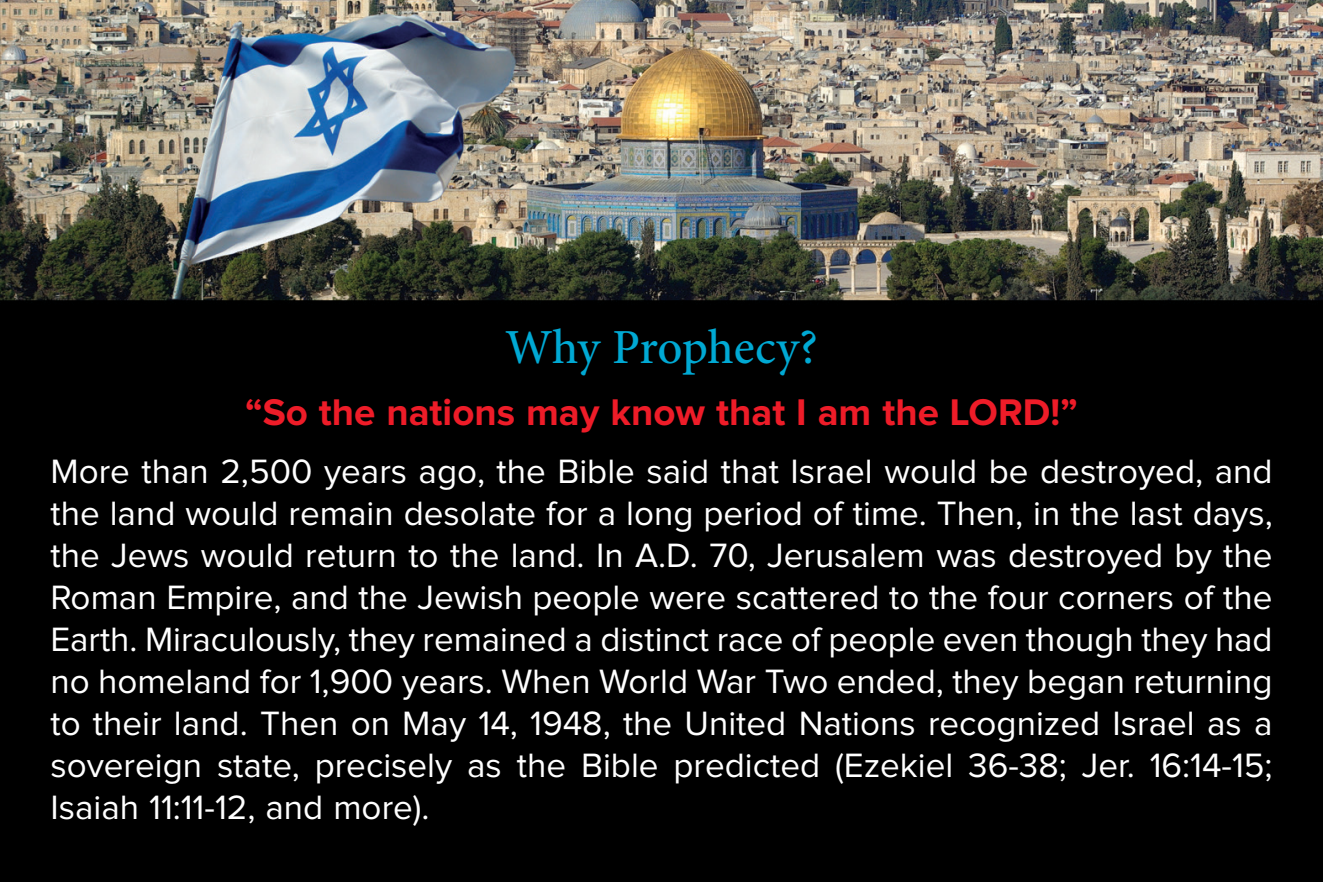
<style>
.page{position:relative;width:1323px;height:882px;background:#fff}
.page>*{position:absolute;margin:0;border:0;box-sizing:border-box;transform-origin:0 0}
.t1{font:500 49px "Minion Pro";letter-spacing:-.01em;color:#00a9d4}
.t2{font:700 38.5px "Proxima Nova";color:#ee1c28}
.t3{font:35px/42px "Proxima Nova";color:#fff;text-align:justify}
</style>
<div class="page">
<img style="left:0;top:0;width:1323px;height:882px">
<h1 class="t1" style="left:505px;top:314px;width:314px">Why Prophecy?</h1>
<p class="t2" style="left:245px;top:395px;width:834px">“So the nations may know that I am the LORD!”</p>
<p class="t3" style="left:50px;top:452px;width:1224px">More than 2,500 years ago, the Bible said that Israel would be destroyed, and the land would remain desolate for a long period of time. Then, in the last days, the Jews would return to the land. In A.D. 70, Jerusalem was destroyed by the Roman Empire, and the Jewish people were scattered to the four corners of the Earth. Miraculously, they remained a distinct race of people even though they had no homeland for 1,900 years. When World War Two ended, they began returning to their land. Then on May 14, 1948, the United Nations recognized Israel as a sovereign state, precisely as the Bible predicted (Ezekiel 36-38; Jer. 16:14-15; Isaiah 11:11-12, and more).</p>
</div>
